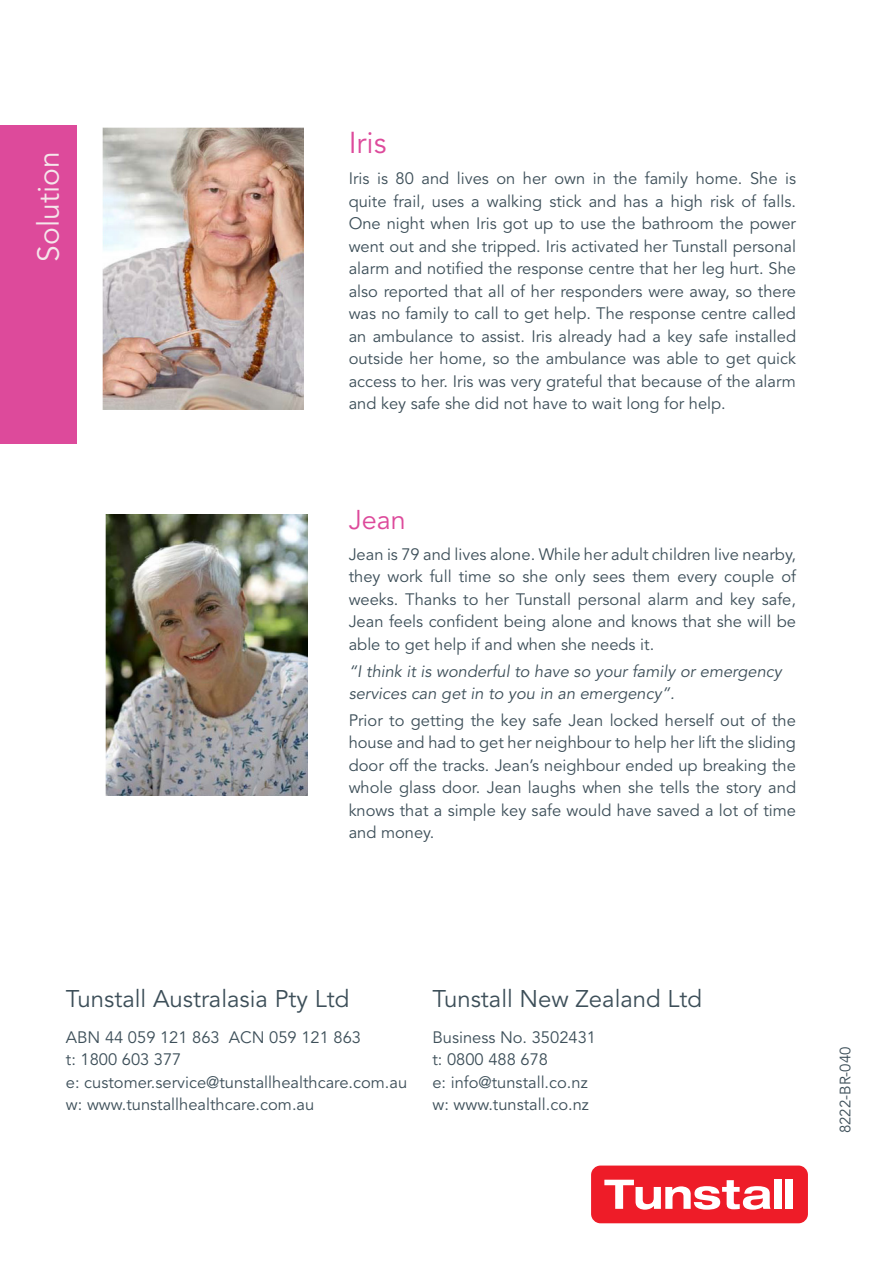
<style>
.page{position:relative;width:893px;height:1263px;background:#fff}
.page>*{position:absolute;margin:0;border:0;box-sizing:border-box;transform-origin:0 0}
.t1{font:30px "Avenir LT Std";color:#f5e6eb}
.t2{font:30px "Avenir LT Std";color:#dd4a9b}
.t3{font:27px "Avenir LT Std";color:#dd4a9b}
.t4{font:24px "Avenir LT Std";color:#3d4f59}
.t5{font:16.5px/22.5px "Avenir LT Std";color:#3d4f59;text-align:justify}
.t6{font:15px "Avenir LT Std";color:#3d4f59}
</style>
<div class="page">
<div style="left:0;top:125px;width:77px;height:319px;background:#dd4a9b"></div>
<div style="left:591px;top:1165px;width:217px;height:58px;background:#ee1c28;border-radius:9px"></div>
<svg style="left:604px;top:1180px;width:166px;height:30px"></svg>
<div style="left:774px;top:1179px;width:7px;height:30px;background:#fff"></div>
<div style="left:786px;top:1179px;width:7px;height:30px;background:#fff"></div>
<img style="left:102px;top:127px;width:202px;height:282px">
<img style="left:106px;top:514px;width:202px;height:282px">
<p class="t1" style="left:31px;top:262px;width:111px;rotate:-90deg">Solution</p>
<p class="t2" style="left:349px;top:125px;width:39px">Iris</p>
<p class="t5" style="left:349px;top:168px;width:449px">Iris is 80 and lives on her own in the family home. She is quite frail, uses a walking stick and has a high risk of falls.<br>One night when Iris got up to use the bathroom the power went out and she tripped. Iris activated her Tunstall personal alarm and notified the response centre that her leg hurt. She also reported that all of her responders were away, so there was no family to call to get help. The response centre called an ambulance to assist. Iris already had a key safe installed outside her home, so the ambulance was able to get quick access to her. Iris was very grateful that because of the alarm and key safe she did not have to wait long for help.</p>
<p class="t3" style="left:349px;top:504px;width:59px">Jean</p>
<p class="t5" style="left:349px;top:543px;width:449px">Jean is 79 and lives alone. While her adult children live nearby, they work full time so she only sees them every couple of weeks. Thanks to her Tunstall personal alarm and key safe, Jean feels confident being alone and knows that she will be able to get help if and when she needs it.</p>
<p class="t5" style="left:349px;top:660px;width:437px">“I think it is wonderful to have so your family or emergency</p>
<p class="t5" style="left:349px;top:683px;width:330px">services can get in to you in an emergency”.</p>
<p class="t5" style="left:349px;top:709px;width:449px">Prior to getting the key safe Jean locked herself out of the house and had to get her neighbour to help her lift the sliding door off the tracks. Jean’s neighbour ended up breaking the whole glass door. Jean laughs when she tells the story and knows that a simple key safe would have saved a lot of time and money.</p>
<p class="t4" style="left:66px;top:985px;width:285px">Tunstall Australasia Pty Ltd</p>
<p class="t5" style="left:66px;top:1026px;width:297px">ABN 44 059 121 863 ACN 059 121 863</p>
<p class="t5" style="left:66px;top:1049px;width:117px">t: 1800 603 377</p>
<p class="t5" style="left:66px;top:1071px;width:343px">e: customer.service@tunstallhealthcare.com.au</p>
<p class="t5" style="left:66px;top:1094px;width:250px">w: www.tunstallhealthcare.com.au</p>
<p class="t4" style="left:432px;top:985px;width:271px">Tunstall New Zealand Ltd</p>
<p class="t5" style="left:432px;top:1026px;width:165px">Business No. 3502431</p>
<p class="t5" style="left:432px;top:1049px;width:117px">t: 0800 488 678</p>
<p class="t5" style="left:432px;top:1071px;width:157px">e: info@tunstall.co.nz</p>
<p class="t5" style="left:432px;top:1094px;width:158px">w: www.tunstall.co.nz</p>
<p class="t6" style="left:837px;top:1133px;width:88px;rotate:-90deg">8222-BR-040</p>
</div>
